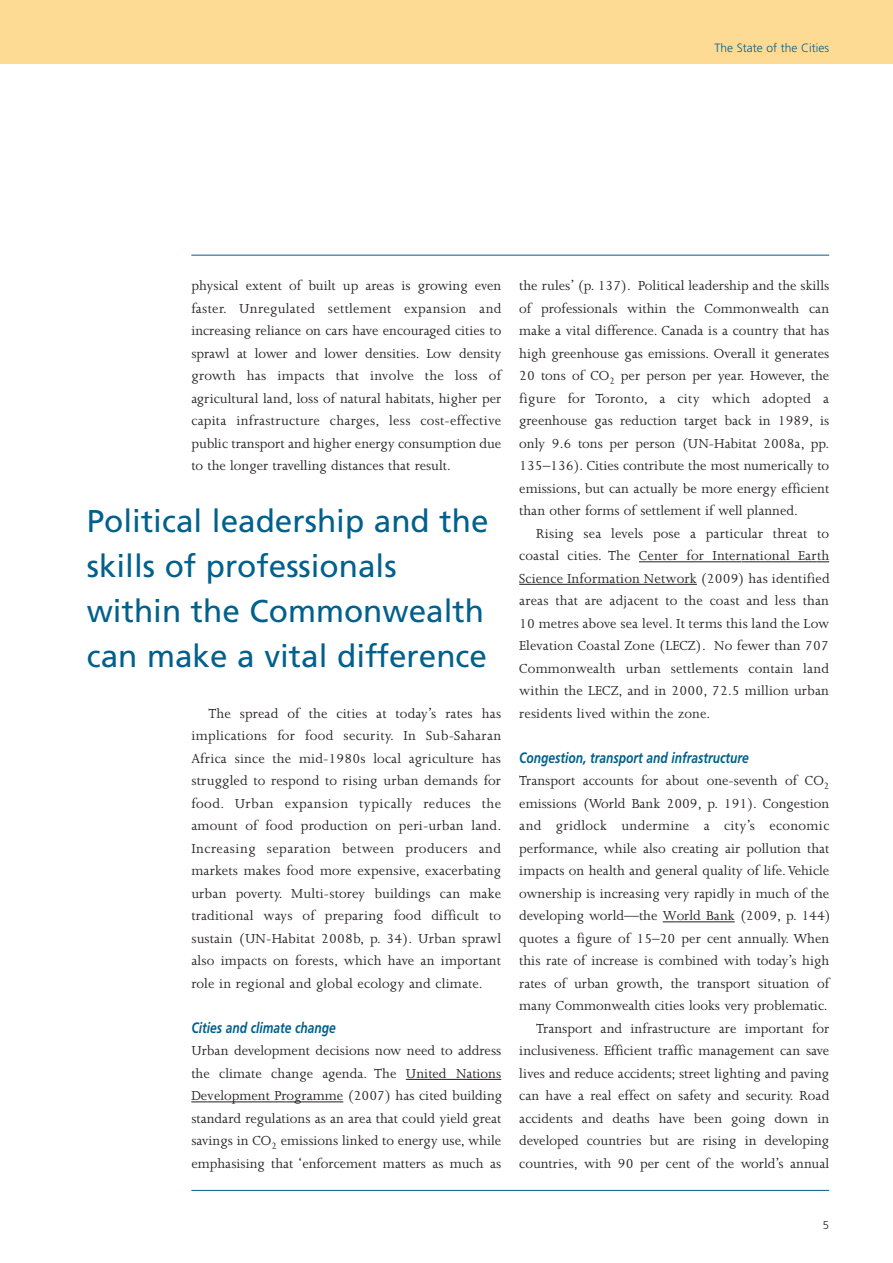
<style>
.page{position:relative;width:893px;height:1263px;background:#fff}
.page>*{position:absolute;margin:0;border:0;box-sizing:border-box;transform-origin:0 0}
.t1{font:31.5px/45px "Frutiger";color:#01608c}
.t2{font:15px/22.5px "Joanna";color:#231f20;text-align:justify}
.t3{font:italic 700 15px "Frutiger";color:#01608c;scale:.8 1}
.t4{font:300 12px "Frutiger";color:#01608c}
.t5{font:300 11.25px "Frutiger";color:#231f20}
</style>
<div class="page">
<hr style="left:406px;top:1079px;width:66px;height:1px;background:#231f20">
<svg style="left:472px;top:1079px;width:29px;height:1px"></svg>
<svg style="left:191px;top:1101px;width:23px;height:1px"></svg>
<hr style="left:214px;top:1101px;width:73px;height:1px;background:#231f20">
<hr style="left:287px;top:1101px;width:56px;height:1px;background:#231f20">
<hr style="left:639px;top:561px;width:52px;height:1px;background:#231f20">
<hr style="left:691px;top:561px;width:50px;height:1px;background:#231f20">
<svg style="left:741px;top:561px;width:14px;height:1px"></svg>
<hr style="left:755px;top:561px;width:62px;height:1px;background:#231f20">
<svg style="left:817px;top:561px;width:12px;height:1px"></svg>
<hr style="left:519px;top:584px;width:65px;height:1px;background:#231f20">
<svg style="left:584px;top:584px;width:32px;height:1px"></svg>
<hr style="left:616px;top:584px;width:61px;height:1px;background:#231f20">
<svg style="left:677px;top:584px;width:20px;height:1px"></svg>
<svg style="left:663px;top:921px;width:14px;height:1px"></svg>
<hr style="left:677px;top:921px;width:58px;height:1px;background:#231f20">
<div style="left:0;top:0;width:893px;height:64px;background:#fedb94"></div>
<hr style="left:191px;top:1190px;width:638px;height:1px;background:#01608c">
<hr style="left:191px;top:255px;width:638px;height:1px;background:#01608c">
<p class="t4" style="left:714px;top:43px;width:116px">The State of the Cities</p>
<p class="t2" style="left:191px;top:276px;width:312px">physical extent of built up areas is growing even faster. Unregulated settlement expansion and increasing reliance on cars have encouraged cities to sprawl at lower and lower densities. Low density growth has impacts that involve the loss of agricultural land, loss of natural habitats, higher per capita infrastructure charges, less cost-effective public transport and higher energy consumption due to the longer travelling distances that result.</p>
<h1 class="t1" style="left:87px;top:501px;width:403px">Political leadership and the skills of professionals within the Commonwealth can make a vital difference</h1>
<p class="t2" style="left:191px;top:703px;width:311px;text-indent:17px">The spread of the cities at today’s rates has implications for food security. In Sub-Saharan Africa since the mid-1980s local agriculture has struggled to respond to rising urban demands for food. Urban expansion typically reduces the amount of food production on peri-urban land.<br>Increasing separation between producers and markets makes food more expensive, exacerbating urban poverty. Multi-storey buildings can make traditional ways of preparing food difficult to sustain (UN-Habitat 2008b, p. 34). Urban sprawl also impacts on forests, which have an important role in regional and global ecology and climate.</p>
<p class="t3" style="left:191px;top:1022px;width:182px">Cities and climate change</p>
<p class="t2" style="left:191px;top:1041px;width:312px">Urban development decisions now need to address the climate change agenda. The United Nations Development Programme (2007) has cited building standard regulations as an area that could yield great savings in CO<sub>2</sub> emissions linked to energy use, while emphasising that ‘enforcement matters as much as</p>
<p class="t2" style="left:519px;top:276px;width:312px">the rules’ (p. 137). Political leadership and the skills of professionals within the Commonwealth can make a vital difference. Canada is a country that has high greenhouse gas emissions. Overall it generates 20 tons of CO<sub>2</sub> per person per year. However, the figure for Toronto, a city which adopted a greenhouse gas reduction target back in 1989, is only 9.6 tons per person (UN-Habitat 2008a, pp.<br>135–136). Cities contribute the most numerically to emissions, but can actually be more energy efficient than other forms of settlement if well planned.</p>
<p class="t2" style="left:519px;top:523px;width:312px;text-indent:17px">Rising sea levels pose a particular threat to coastal cities. The Center for International Earth Science Information Network (2009) has identified areas that are adjacent to the coast and less than 10 metres above sea level. It terms this land the Low Elevation Coastal Zone (LECZ). No fewer than 707<br>Commonwealth urban settlements contain land within the LECZ, and in 2000, 72.5 million urban residents lived within the zone.</p>
<p class="t3" style="left:519px;top:752px;width:289px">Congestion, transport and infrastructure</p>
<p class="t2" style="left:519px;top:771px;width:313px;text-align:right">Transport accounts for about one-seventh of CO<sub>2 </sub>emissions (World Bank 2009, p. 191). Congestion and gridlock undermine a city’s economic performance, while also creating air pollution that impacts on health and general quality of life.Vehicle ownership is increasing very rapidly in much of the developing world—the World Bank (2009, p. 144) quotes a figure of 15–20 per cent annually. When this rate of increase is combined with today’s high rates of urban growth, the transport situation of many Commonwealth cities looks very problematic.<br>Transport and infrastructure are important for inclusiveness. Efficient traffic management can save lives and reduce accidents; street lighting and paving can have a real effect on safety and security. Road accidents and deaths have been going down in developed countries but are rising in developing countries, with 90 per cent of the world’s annual</p>
<p class="t5" style="left:823px;top:1220px;width:8px">5</p>
</div>
